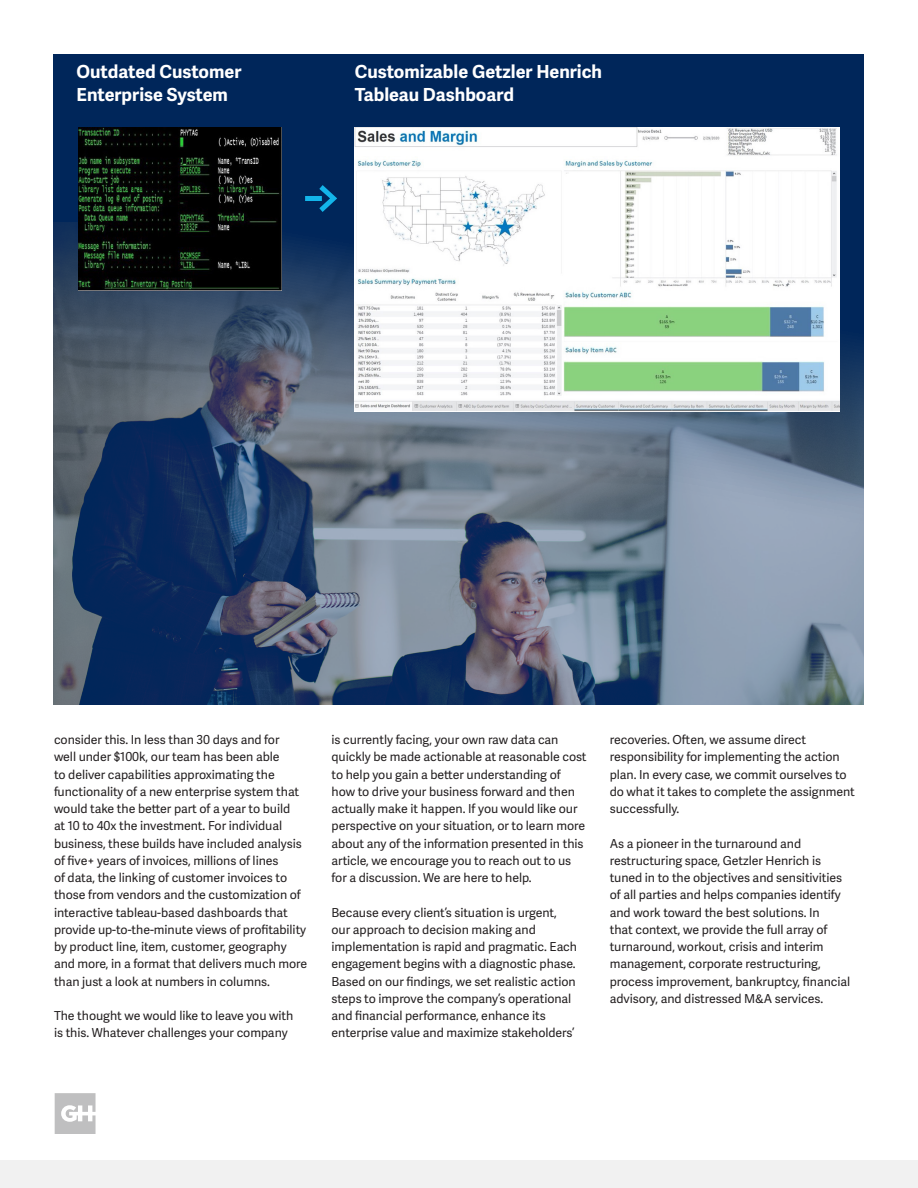
<style>
.page{position:relative;width:918px;height:1188px;background:#fff}
.page>*{position:absolute;margin:0;border:0;box-sizing:border-box;transform-origin:0 0}
.t1{font:69.6px "Adelle Sans";color:#13b5ea}
.t2{font:700 18px/22.5px "Adelle Sans";color:#fff}
.t3{font:12.3px/17.2px "Adelle Sans";letter-spacing:-.005em;color:#231f20}
</style>
<div class="page">
<div style="left:0;top:1161px;width:918px;height:27px;background:#f1f1f1"></div>
<svg style="left:55px;top:1093px;width:41px;height:41px"></svg>
<div style="left:53px;top:54px;width:811px;height:650px;background:#00265a"></div>
<img style="left:53px;top:222px;width:811px;height:482px">
<img style="left:79px;top:128px;width:203px;height:163px">
<img style="left:355px;top:128px;width:484px;height:283px">
<p class="t2" style="left:77px;top:61px;width:166px">Outdated Customer<br>Enterprise System</p>
<p class="t2" style="left:355px;top:61px;width:249px">Customizable Getzler Henrich<br>Tableau Dashboard</p>
<p class="t1" style="left:301px;top:159px;width:41px">O</p>
<p class="t3" style="left:54px;top:731px;width:255px">consider this. In less than 30 days and for<br>well under $100k, our team has been able<br>to deliver capabilities approximating the functionality of a new enterprise system that would take the better part of a year to build<br>at 10 to 40x the investment. For individual business, these builds have included analysis of five+ years of invoices, millions of lines<br>of data, the linking of customer invoices to those from vendors and the customization of interactive tableau-based dashboards that provide up-to-the-minute views of profitability by product line, item, customer, geography and more, in a format that delivers much more than just a look at numbers in columns.</p>
<p class="t3" style="left:54px;top:1007px;width:241px">The thought we would like to leave you with is this. Whatever challenges your company</p>
<p class="t3" style="left:332px;top:731px;width:257px">is currently facing, your own raw data can quickly be made actionable at reasonable cost to help you gain a better understanding of how to drive your business forward and then actually make it happen. If you would like our perspective on your situation, or to learn more about any of the information presented in this article, we encourage you to reach out to us for a discussion. We are here to help.</p>
<p class="t3" style="left:332px;top:904px;width:247px">Because every client’s situation is urgent, our approach to decision making and implementation is rapid and pragmatic. Each engagement begins with a diagnostic phase.<br>Based on our findings, we set realistic action steps to improve the company’s operational and financial performance, enhance its enterprise value and maximize stakeholders’</p>
<p class="t3" style="left:610px;top:731px;width:247px">recoveries. Often, we assume direct responsibility for implementing the action plan. In every case, we commit ourselves to do what it takes to complete the assignment successfully.</p>
<p class="t3" style="left:610px;top:835px;width:242px">As a pioneer in the turnaround and restructuring space, Getzler Henrich is tuned in to the objectives and sensitivities of all parties and helps companies identify and work toward the best solutions. In<br>that context, we provide the full array of turnaround, workout, crisis and interim management, corporate restructuring, process improvement, bankruptcy, financial advisory, and distressed M&amp;A services.</p>
</div>
